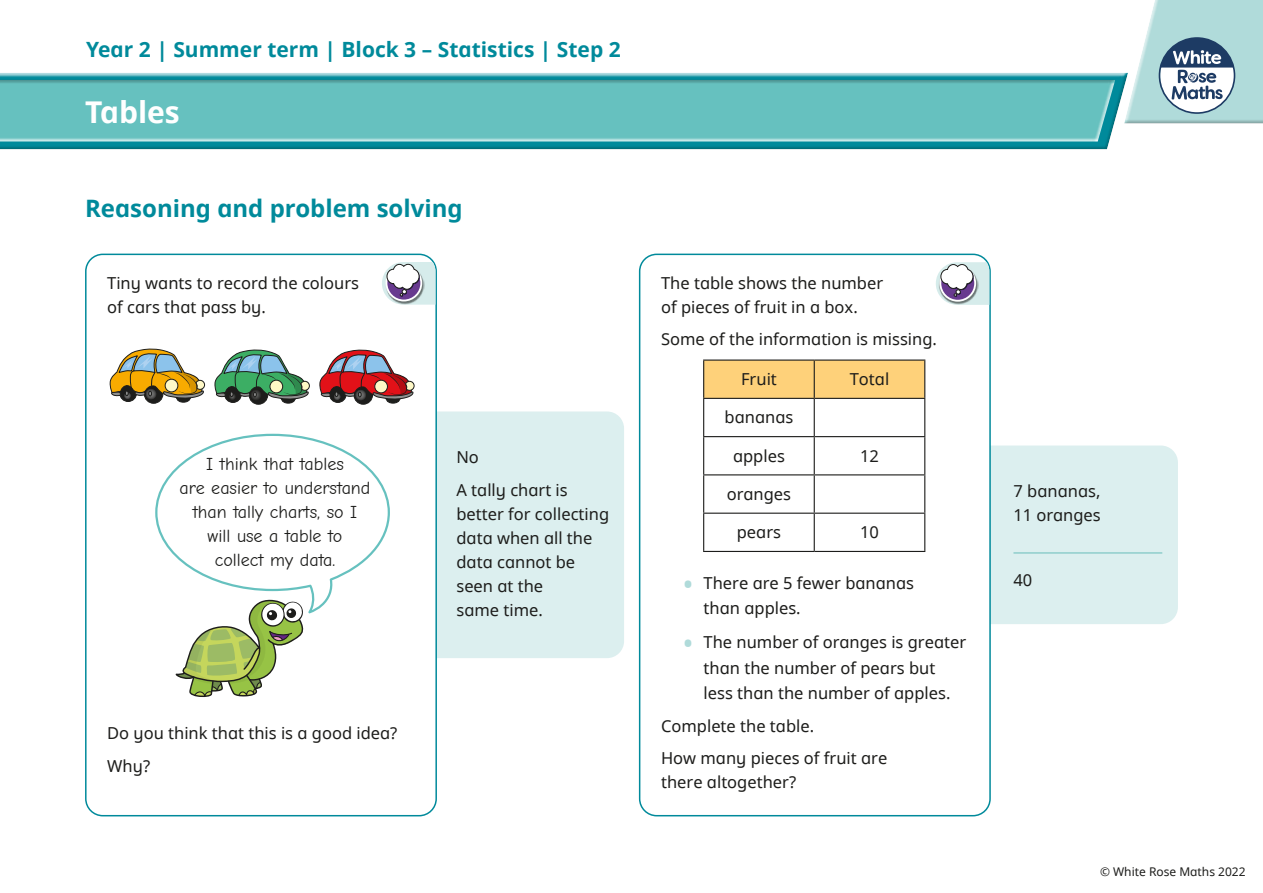
<style>
.page{position:relative;width:1263px;height:893px;background:#fff}
.page>*{position:absolute;margin:0;border:0;box-sizing:border-box;transform-origin:0 0}
.t1{font:30px "White Rose Noto bold";color:#fff}
.t2{font:24px "White Rose Noto bold";color:#008a9b}
.t3{font:21px "White Rose Noto bold";color:#008a9b}
.t4{font:18px/24px "WR Comic Neue";color:#1d1d1b;text-align:center}
.t5{font:16.5px/24px "White Rose Noto regular";color:#1d1d1b}
.t6{font:12px "White Rose Noto regular";color:#1d1d1b}
.s1{font-size:30px;color:#b0dbda}
</style>
<div class="page">
<div style="left:956px;top:445px;width:222px;height:179px;background:#dcefef;border-radius:17px"></div>
<hr style="left:1013px;top:552px;width:149px;height:2px;background:#8fcecc">
<div style="left:0;top:71px;width:1129px;height:81px;background:#1d1d1b;opacity:.27"></div>
<div style="left:1123px;top:0;width:140px;height:125px;background:#dde2e2"></div>
<div style="left:0;top:78px;width:1115px;height:65px;background:#1d1d1b;opacity:.27"></div>
<svg style="left:1124px;top:0;width:139px;height:123px;background:#b1cfd3"></svg>
<div style="left:640px;top:254px;width:350px;height:562px;background:#fff;border-radius:17px"></div>
<div style="left:639px;top:254px;width:352px;height:562px;border:2px solid #008a9b;border-radius:17px"></div>
<div style="left:704px;top:361px;width:220px;height:37px;background:#fed17a"></div>
<hr style="left:703px;top:359px;width:111px;height:2px;background:#1d1d1b">
<hr style="left:703px;top:361px;width:1px;height:37px;background:#1d1d1b">
<hr style="left:814px;top:359px;width:111px;height:2px;background:#1d1d1b">
<hr style="left:814px;top:361px;width:1px;height:37px;background:#1d1d1b">
<hr style="left:924px;top:361px;width:1px;height:37px;background:#1d1d1b">
<hr style="left:703px;top:398px;width:111px;height:1px;background:#1d1d1b">
<hr style="left:703px;top:399px;width:1px;height:37px;background:#1d1d1b">
<hr style="left:814px;top:398px;width:111px;height:1px;background:#1d1d1b">
<hr style="left:814px;top:399px;width:1px;height:37px;background:#1d1d1b">
<hr style="left:924px;top:399px;width:1px;height:37px;background:#1d1d1b">
<hr style="left:703px;top:436px;width:111px;height:1px;background:#1d1d1b">
<hr style="left:703px;top:437px;width:1px;height:37px;background:#1d1d1b">
<hr style="left:814px;top:436px;width:111px;height:1px;background:#1d1d1b">
<hr style="left:814px;top:437px;width:1px;height:37px;background:#1d1d1b">
<hr style="left:924px;top:437px;width:1px;height:37px;background:#1d1d1b">
<hr style="left:703px;top:474px;width:111px;height:1px;background:#1d1d1b">
<hr style="left:703px;top:475px;width:1px;height:38px;background:#1d1d1b">
<hr style="left:814px;top:474px;width:111px;height:1px;background:#1d1d1b">
<hr style="left:814px;top:475px;width:1px;height:38px;background:#1d1d1b">
<hr style="left:924px;top:475px;width:1px;height:38px;background:#1d1d1b">
<hr style="left:703px;top:513px;width:111px;height:1px;background:#1d1d1b">
<hr style="left:703px;top:514px;width:1px;height:37px;background:#1d1d1b">
<hr style="left:814px;top:513px;width:111px;height:1px;background:#1d1d1b">
<hr style="left:814px;top:514px;width:1px;height:37px;background:#1d1d1b">
<hr style="left:924px;top:514px;width:1px;height:37px;background:#1d1d1b">
<hr style="left:703px;top:551px;width:111px;height:1px;background:#1d1d1b">
<hr style="left:814px;top:551px;width:111px;height:1px;background:#1d1d1b">
<div style="left:402px;top:411px;width:222px;height:247px;background:#dcefef;border-radius:17px"></div>
<div style="left:86px;top:254px;width:350px;height:562px;background:#fff;border-radius:17px"></div>
<div style="left:85px;top:254px;width:352px;height:562px;border:2px solid #008a9b;border-radius:17px"></div>
<svg style="left:382px;top:262px;width:53px;height:43px"></svg>
<svg style="left:936px;top:262px;width:53px;height:43px"></svg>
<svg style="left:155px;top:433px;width:235px;height:264px"></svg>
<div style="left:249px;top:385px;width:19px;height:20px;border:1px solid #1d1d1b;border-radius:50%"></div>
<svg style="left:215px;top:349px;width:95px;height:55px"></svg>
<div style="left:354px;top:385px;width:19px;height:20px;border:1px solid #1d1d1b;border-radius:50%"></div>
<svg style="left:320px;top:349px;width:95px;height:55px"></svg>
<div style="left:144px;top:384px;width:19px;height:20px;border:1px solid #1d1d1b;border-radius:50%"></div>
<svg style="left:110px;top:348px;width:96px;height:55px"></svg>
<p class="t3" style="left:86px;top:35px;width:536px">Year 2 | Summer term | Block 3 – Statistics | Step 2</p>
<h1 class="t1" style="left:85px;top:91px;width:96px">Tables</h1>
<h2 class="t2" style="left:85px;top:191px;width:379px">Reasoning and problem solving</h2>
<p class="t5" style="left:107px;top:270px;width:253px">Tiny wants to record the colours of cars that pass by.</p>
<p class="t4" style="left:180px;top:452px;width:192px">I think that tables<br>are easier to understand than tally charts, so I will use a table to<br>collect my data.</p>
<p class="t5" style="left:107px;top:717px;width:292px;line-height:32.5px">Do you think that this is a good idea?<br>Why?</p>
<p class="t5" style="left:456px;top:440px;width:113px;line-height:32.5px">No<br>A tally chart is</p>
<p class="t5" style="left:456px;top:501px;width:154px">better for collecting data when all the data cannot be seen at the<br>same time.</p>
<p class="t5" style="left:661px;top:270px;width:224px">The table shows the number of pieces of fruit in a box.</p>
<p class="t5" style="left:661px;top:326px;width:277px">Some of the information is missing.</p>
<p class="t5" style="left:741px;top:366px;width:37px">Fruit</p>
<p class="t5" style="left:850px;top:366px;width:41px">Total</p>
<p class="t5" style="left:724px;top:405px;width:70px">bananas</p>
<p class="t5" style="left:733px;top:443px;width:53px">apples</p>
<p class="t5" style="left:860px;top:443px;width:20px">12</p>
<p class="t5" style="left:727px;top:481px;width:66px">oranges</p>
<p class="t5" style="left:737px;top:520px;width:46px">pears</p>
<p class="t5" style="left:860px;top:520px;width:20px">10</p>
<p class="t5" style="left:704px;top:569px;width:212px;line-height:25.5px;text-indent:-21px"><span class="s1">•</span> There are 5 fewer bananas than apples.</p>
<p class="t5" style="left:682px;top:629px;width:285px;line-height:25.5px;text-align:center"><span class="s1">•</span> The number of oranges is greater than the number of pears but<br>less than the number of apples.</p>
<p class="t5" style="left:661px;top:709px;width:228px;line-height:32.5px">Complete the table.<br>How many pieces of fruit are</p>
<p class="t5" style="left:661px;top:769px;width:137px">there altogether?</p>
<p class="t5" style="left:1013px;top:479px;width:89px">7 bananas,<br>11 oranges</p>
<p class="t5" style="left:1013px;top:568px;width:20px">40</p>
<p class="t6" style="left:1100px;top:863px;width:147px">© White Rose Maths 2022</p>
</div>
